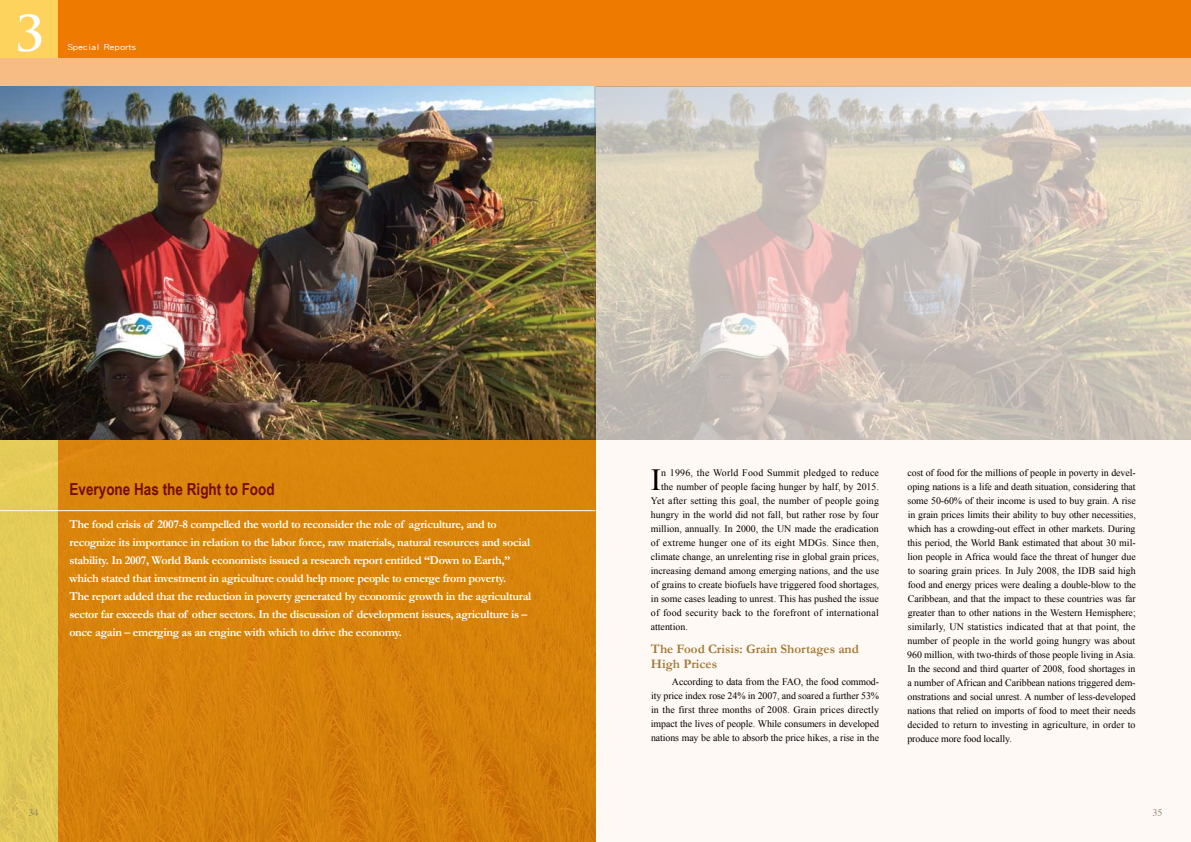
<style>
.page{position:relative;width:1191px;height:842px;background:#fff}
.page>*{position:absolute;margin:0;border:0;box-sizing:border-box;transform-origin:0 0}
.t1{font:700 48px "Trajan Pro";color:#fff}
.t2{font:30.7px "Times New Roman";color:#000}
.t3{font:700 16.5px "Arial Narrow";color:#720c00}
.t4{font:700 13px/15px "Garamond";color:#a17833}
.t5{font:700 12px/18px "Garamond";letter-spacing:-.025em;color:#fff}
.t6{font:10px "Times";color:#93846f}
.t7{font:9.9px/14px "Times New Roman";color:#000;text-align:justify}
.t8{font:9.9px "Times New Roman";letter-spacing:.02em;color:#000}
.t9{font:9.9px "Times New Roman";letter-spacing:.025em;color:#000}
.t10{font:9px "DF Hei Std W5";letter-spacing:.025em;color:#fff;scale:1.11 1}
</style>
<div class="page">
<div style="left:0;top:0;width:595px;height:86px;background:#f7bb84"></div>
<div style="left:0;top:0;width:595px;height:58px;background:#ef7a00"></div>
<div style="left:0;top:0;width:58px;height:58px;background:#fdd35d"></div>
<div style="left:595px;top:0;width:596px;height:842px;background:#fff9f5"></div>
<div style="left:595px;top:0;width:596px;height:86px;background:#f7bb84"></div>
<div style="left:595px;top:0;width:596px;height:58px;background:#ef7a00"></div>
<img style="left:0;top:440px;width:595px;height:402px">
<img style="left:0;top:86px;width:1191px;height:354px">
<hr style="left:0;top:510px;width:595px;height:1px;background:#fff">
<h1 class="t1" style="left:16px;top:4px;width:30px">3</h1>
<p class="t10" style="left:68px;top:42px;width:63px">Special Reports</p>
<h3 class="t3" style="left:69px;top:476px;width:207px">Everyone Has the Right to Food</h3>
<p class="t5" style="left:69px;top:515px;width:463px">The food crisis of 2007-8 compelled the world to reconsider the role of agriculture, and to recognize its importance in relation to the labor force, raw materials, natural resources and social stability. In 2007, World Bank economists issued a research report entitled “Down to Earth,” which stated that investment in agriculture could help more people to emerge from poverty.<br>The report added that the reduction in poverty generated by economic growth in the agricultural sector far exceeds that of other sectors. In the discussion of development issues, agriculture is – once again – emerging as an engine with which to drive the economy.</p>
<h2 class="t2" style="left:651px;top:459px;width:12px">I</h2>
<p class="t9" style="left:661px;top:465px;width:219px">n 1996, the World Food Summit pledged to reduce</p>
<p class="t7" style="left:661px;top:479px;width:219px">the number of people facing hunger by half, by 2015.</p>
<p class="t7" style="left:651px;top:493px;width:229px">Yet after setting this goal, the number of people going</p>
<p class="t7" style="left:651px;top:507px;width:229px">hungry in the world did not fall, but rather rose by four</p>
<p class="t7" style="left:651px;top:521px;width:229px">million, annually. In 2000, the UN made the eradication</p>
<p class="t7" style="left:651px;top:535px;width:230px">of extreme hunger one of its eight MDGs. Since then,</p>
<p class="t7" style="left:651px;top:549px;width:230px">climate change, an unrelenting rise in global grain prices,</p>
<p class="t7" style="left:651px;top:563px;width:230px">increasing demand among emerging nations, and the use</p>
<p class="t7" style="left:651px;top:577px;width:229px">of grains to create biofuels have triggered food shortages,</p>
<p class="t7" style="left:651px;top:591px;width:229px">in some cases leading to unrest. This has pushed the issue</p>
<p class="t8" style="left:651px;top:605px;width:229px">of food security back to the forefront of international</p>
<p class="t7" style="left:650px;top:619px;width:39px">attention.</p>
<h3 class="t4" style="left:651px;top:641px;width:209px">The Food Crisis: Grain Shortages and<br>High Prices</h3>
<p class="t7" style="left:651px;top:674px;width:230px;text-indent:21px">According to data from the FAO, the food commod&shy;ity price index rose 24% in 2007, and soared a further 53% in the first three months of 2008. Grain prices directly impact the lives of people. While consumers in developed nations may be able to absorb the price hikes, a rise in the</p>
<p class="t7" style="left:907px;top:465px;width:230px">cost of food for the millions of people in poverty in devel&shy;oping nations is a life and death situation, considering that some 50-60% of their income is used to buy grain. A rise in grain prices limits their ability to buy other necessities, which has a crowding-out effect in other markets. During this period, the World Bank estimated that about 30 mil&shy;lion people in Africa would face the threat of hunger due to soaring grain prices. In July 2008, the IDB said high food and energy prices were dealing a double-blow to the Caribbean, and that the impact to these countries was far greater than to other nations in the Western Hemisphere; similarly, UN statistics indicated that at that point, the number of people in the world going hungry was about 960 million, with two-thirds of those people living in Asia.<br>In the second and third quarter of 2008, food shortages in a number of African and Caribbean nations triggered dem&shy;onstrations and social unrest. A number of less-developed nations that relied on imports of food to meet their needs decided to return to investing in agriculture, in order to produce more food locally.</p>
<p class="t6" style="left:28px;top:803px;width:11px">34</p>
<p class="t6" style="left:1152px;top:803px;width:11px">35</p>
</div>
